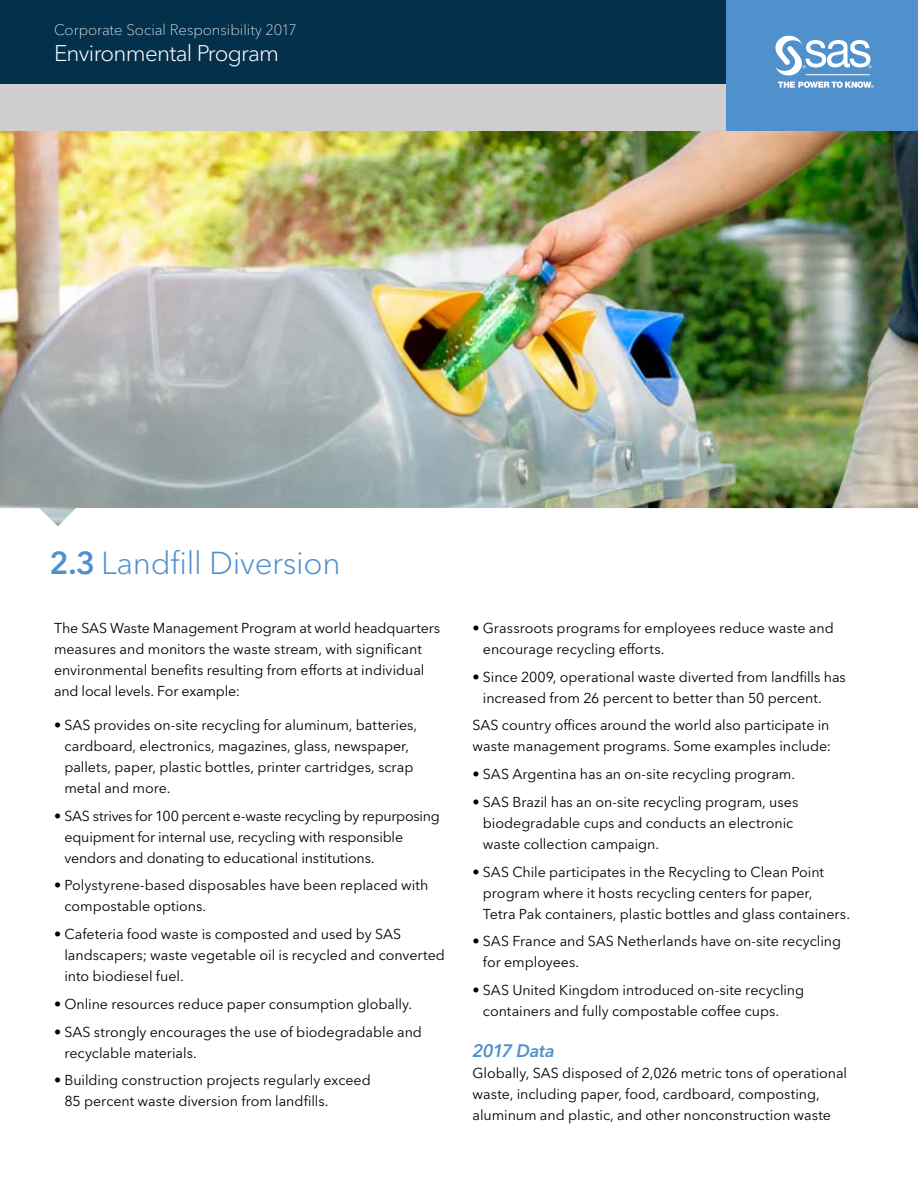
<style>
.page{position:relative;width:918px;height:1188px;background:#fff}
.page>*{position:absolute;margin:0;border:0;box-sizing:border-box;transform-origin:0 0}
.t1{font:300 31.5px "Avenir Next W1 G";letter-spacing:-.01em;color:#5091cd}
.t2{font:300 22.5px "Avenir Next W1 G";letter-spacing:-.03em;color:#fff}
.t3{font:italic 600 18px "Avenir Next W1 G";letter-spacing:-.025em;color:#5091cd}
.t4{font:100 15px "Avenir Next W1 G";color:#fff}
.t5{font:14.25px/21px "Avenir Next W1 G";letter-spacing:-.005em;color:#000}
.s1{font-weight:600}
</style>
<div class="page">
<img style="left:0;top:131px;width:918px;height:395px">
<div style="left:0;top:0;width:918px;height:84px;background:#04304b"></div>
<div style="left:0;top:84px;width:918px;height:47px;background:#d0cecd"></div>
<div style="left:727px;top:0;width:191px;height:131px;background:#5091cd"></div>
<svg style="left:775px;top:36px;width:99px;height:52px"></svg>
<hr style="left:806px;top:74px;width:64px;height:1px;background:#fff">
<p class="t4" style="left:54px;top:21px;width:245px">Corporate Social Responsibility 2017</p>
<h2 class="t2" style="left:54px;top:40px;width:227px">Environmental Program</h2>
<h1 class="t1" style="left:50px;top:544px;width:293px"><span class="s1">2.3</span> Landfill Diversion</h1>
<p class="t5" style="left:54px;top:617px;width:388px">The SAS Waste Management Program at world headquarters measures and monitors the waste stream, with significant environmental benefits resulting from efforts at individual and local levels. For example:</p>
<p class="t5" style="left:64px;top:714px;width:354px;text-indent:-10px">• SAS provides on-site recycling for aluminum, batteries, cardboard, electronics, magazines, glass, newspaper, pallets, paper, plastic bottles, printer cartridges, scrap metal and more.</p>
<p class="t5" style="left:64px;top:805px;width:377px;text-indent:-10px">• SAS strives for 100 percent e-waste recycling by repurposing equipment for internal use, recycling with responsible vendors and donating to educational institutions.</p>
<p class="t5" style="left:64px;top:875px;width:366px;text-indent:-10px">• Polystyrene-based disposables have been replaced with compostable options.</p>
<p class="t5" style="left:64px;top:924px;width:382px;text-indent:-10px">• Cafeteria food waste is composted and used by SAS landscapers; waste vegetable oil is recycled and converted into biodiesel fuel.</p>
<p class="t5" style="left:54px;top:993px;width:360px">• Online resources reduce paper consumption globally.</p>
<p class="t5" style="left:64px;top:1021px;width:359px;text-indent:-10px">• SAS strongly encourages the use of biodegradable and recyclable materials.</p>
<p class="t5" style="left:64px;top:1070px;width:308px;text-indent:-10px">• Building construction projects regularly exceed<br>85 percent waste diversion from landfills.</p>
<p class="t5" style="left:483px;top:617px;width:352px;text-indent:-10px">• Grassroots programs for employees reduce waste and encourage recycling efforts.</p>
<p class="t5" style="left:483px;top:666px;width:365px;text-indent:-10px">• Since 2009, operational waste diverted from landfills has increased from 26 percent to better than 50 percent.</p>
<p class="t5" style="left:472px;top:715px;width:360px">SAS country offices around the world also participate in waste management programs. Some examples include:</p>
<p class="t5" style="left:472px;top:764px;width:324px">• SAS Argentina has an on-site recycling program.</p>
<p class="t5" style="left:483px;top:791px;width:317px;text-indent:-10px">• SAS Brazil has an on-site recycling program, uses biodegradable cups and conducts an electronic waste collection campaign.</p>
<p class="t5" style="left:483px;top:861px;width:369px;text-indent:-10px">• SAS Chile participates in the Recycling to Clean Point program where it hosts recycling centers for paper,<br>Tetra Pak containers, plastic bottles and glass containers.</p>
<p class="t5" style="left:483px;top:931px;width:360px;text-indent:-10px">• SAS France and SAS Netherlands have on-site recycling for employees.</p>
<p class="t5" style="left:483px;top:980px;width:323px;text-indent:-10px">• SAS United Kingdom introduced on-site recycling containers and fully compostable coffee cups.</p>
<p class="t3" style="left:472px;top:1040px;width:84px">2017 Data</p>
<p class="t5" style="left:472px;top:1063px;width:376px">Globally, SAS disposed of 2,026 metric tons of operational waste, including paper, food, cardboard, composting, aluminum and plastic, and other nonconstruction waste</p>
</div>
